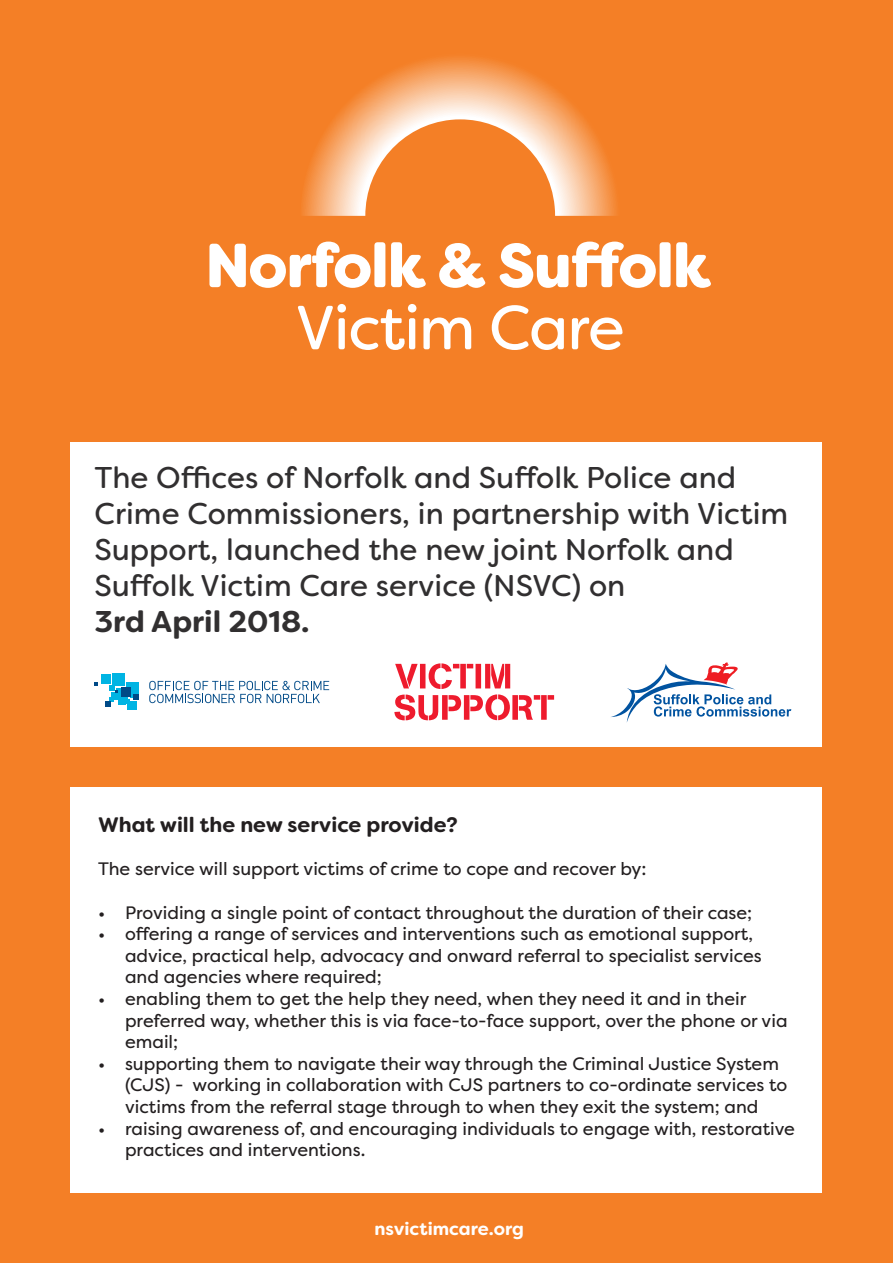
<style>
.page{position:relative;width:893px;height:1263px;background:#f47f26}
.page>*{position:absolute;margin:0;border:0;box-sizing:border-box;transform-origin:0 0}
.t1{font:30px/36px "Filson Soft";color:#312f30}
.t2{font:700 30px "Filson Soft";color:#312f30}
.t3{font:700 21px "Filson Soft";color:#231f20}
.t4{font:18px/21.6px "Filson Pro";color:#231f20}
.t5{font:700 18px "Filson Soft";color:#fff}
</style>
<div class="page">
<svg style="left:302px;top:57px;width:315px;height:159px"></svg>
<svg style="left:209px;top:242px;width:162px;height:46px"></svg>
<div style="left:374px;top:242px;width:11px;height:45px;background:#fff;border-radius:3px"></div>
<svg style="left:391px;top:242px;width:35px;height:46px"></svg>
<svg style="left:439px;top:243px;width:47px;height:45px"></svg>
<svg style="left:499px;top:242px;width:157px;height:46px"></svg>
<div style="left:660px;top:242px;width:11px;height:45px;background:#fff;border-radius:3px"></div>
<svg style="left:676px;top:242px;width:35px;height:46px"></svg>
<svg style="left:298px;top:304px;width:118px;height:46px"></svg>
<svg style="left:423px;top:317px;width:48px;height:32px"></svg>
<svg style="left:492px;top:305px;width:72px;height:45px"></svg>
<svg style="left:572px;top:317px;width:51px;height:33px"></svg>
<div style="left:71px;top:442px;width:751px;height:304px;background:#fff"></div>
<div style="left:71px;top:787px;width:751px;height:406px;background:#fff"></div>
<svg style="left:611px;top:662px;width:180px;height:60px"></svg>
<div style="left:102px;top:675px;width:9px;height:9px;background:#00b4e3"></div>
<div style="left:112px;top:674px;width:13px;height:12px;background:#00b4e3"></div>
<div style="left:111px;top:692px;width:8px;height:7px;background:#00b4e3"></div>
<div style="left:116px;top:688px;width:10px;height:10px;background:#00b4e3"></div>
<div style="left:126px;top:682px;width:13px;height:13px;background:#00b4e3"></div>
<div style="left:127px;top:701px;width:10px;height:9px;background:#00b4e3"></div>
<div style="left:118px;top:697px;width:8px;height:7px;background:#00b4e3"></div>
<div style="left:121px;top:687px;width:10px;height:10px;background:#004a87"></div>
<svg style="left:126px;top:694px;width:13px;height:9px"></svg>
<svg style="left:95px;top:682px;width:3px;height:4px"></svg>
<svg style="left:106px;top:685px;width:11px;height:21px"></svg>
<svg style="left:149px;top:681px;width:180px;height:22px"></svg>
<svg style="left:394px;top:663px;width:160px;height:57px"></svg>
<p class="t1" style="left:95px;top:460px;width:695px">The Offices of Norfolk and Suffolk Police and Crime Commissioners, in partnership with Victim Support, launched the new joint Norfolk and Suffolk Victim Care service (NSVC) on</p>
<p class="t2" style="left:95px;top:602px;width:216px">3rd April 2018.</p>
<p class="t3" style="left:98px;top:811px;width:361px">What will the new service provide?</p>
<p class="t4" style="left:98px;top:858px;width:550px">The service will support victims of crime to cope and recover by:</p>
<p class="t4" style="left:98px;top:901px;width:656px">• Providing a single point of contact throughout the duration of their case;</p>
<p class="t4" style="left:125px;top:923px;width:638px;text-indent:-27px">• offering a range of services and interventions such as emotional support, advice, practical help, advocacy and onward referral to specialist services and agencies where required;</p>
<p class="t4" style="left:125px;top:987px;width:664px;text-indent:-27px">• enabling them to get the help they need, when they need it and in their preferred way, whether this is via face-to-face support, over the phone or via email;</p>
<p class="t4" style="left:125px;top:1052px;width:664px;text-indent:-27px">• supporting them to navigate their way through the Criminal Justice System (CJS) - working in collaboration with CJS partners to co-ordinate services to victims from the referral stage through to when they exit the system; and</p>
<p class="t4" style="left:125px;top:1117px;width:671px;text-indent:-27px">• raising awareness of, and encouraging individuals to engage with, restorative practices and interventions.</p>
<p class="t5" style="left:374px;top:1216px;width:151px">nsvictimcare.org</p>
</div>
